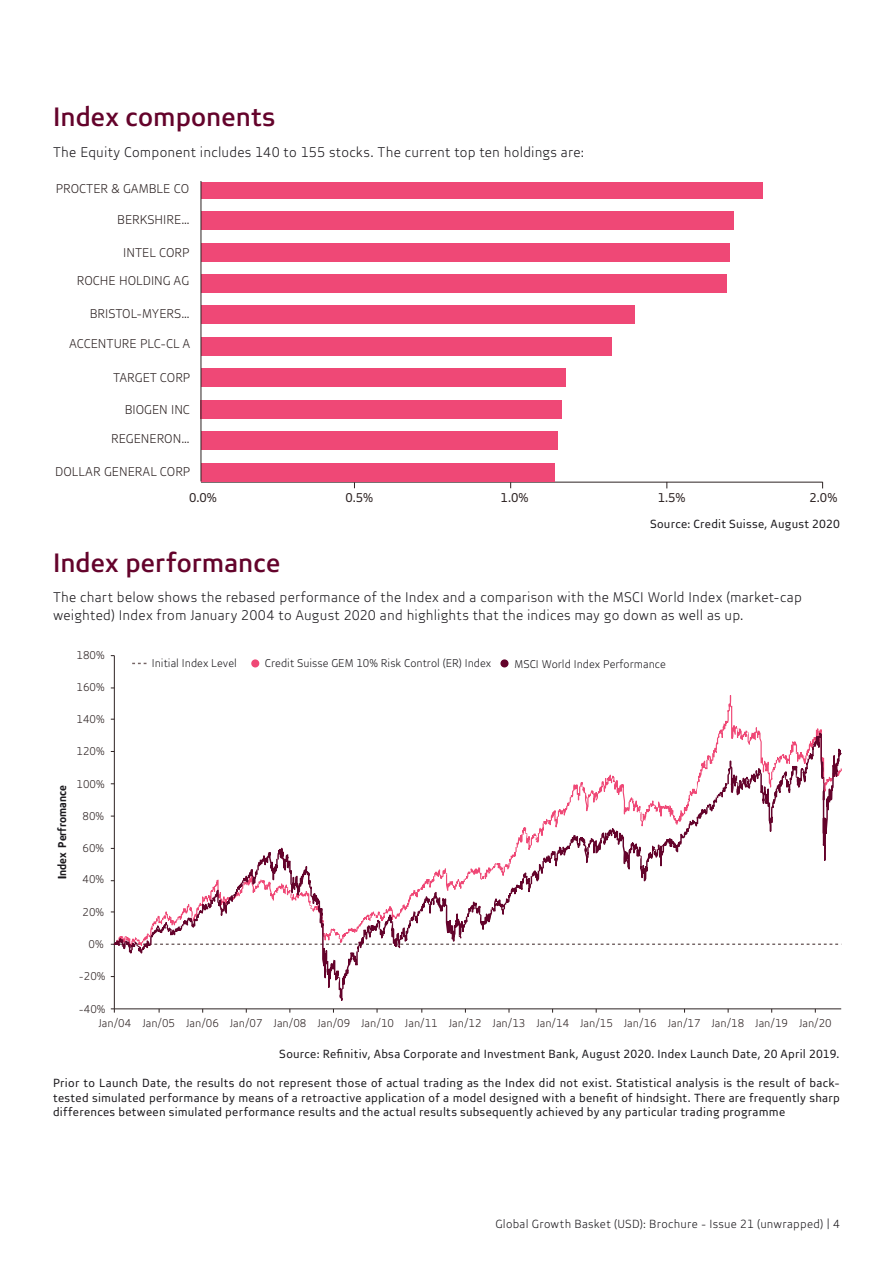
<style>
.page{position:relative;width:893px;height:1263px;background:#fff}
.page>*{position:absolute;margin:0;border:0;box-sizing:border-box;transform-origin:0 0}
.t1{font:500 27px "Brave Sans";letter-spacing:.005em;color:#64032b}
.t2{font:300 14.25px/18px "Brave Sans";letter-spacing:.015em;color:#1b191d}
.t3{font:300 12.9px "Brave Sans";color:#2d2323}
.t4{font:12.9px "Brave Sans";color:#2d2323}
.t5{font:12px/14.4px "Brave Sans";letter-spacing:.02em;color:#1b191d;text-align:justify}
.t6{font:300 12px "Brave Sans";letter-spacing:.02em;color:#1b191d}
.t7{font:700 11.55px "Brave Sans";color:#1b191d;scale:.93 1}
.t8{font:300 11.4px "Brave Sans";color:#2d2323}
.t9{font:300 11.4px "Brave Sans";color:#1b191d}
</style>
<div class="page">
<hr style="left:201px;top:482px;width:622px;height:1px;background:#2d2323">
<div style="left:201px;top:182px;width:561px;height:17px;background:#ef4876"></div>
<div style="left:201px;top:211px;width:533px;height:19px;background:#ef4876"></div>
<div style="left:201px;top:243px;width:529px;height:19px;background:#ef4876"></div>
<div style="left:201px;top:274px;width:526px;height:19px;background:#ef4876"></div>
<div style="left:201px;top:305px;width:434px;height:19px;background:#ef4876"></div>
<div style="left:201px;top:337px;width:411px;height:19px;background:#ef4876"></div>
<div style="left:201px;top:368px;width:364px;height:19px;background:#ef4876"></div>
<div style="left:201px;top:400px;width:361px;height:19px;background:#ef4876"></div>
<div style="left:201px;top:431px;width:357px;height:19px;background:#ef4876"></div>
<div style="left:201px;top:462px;width:353px;height:19px;background:#ef4876"></div>
<hr style="left:201px;top:182px;width:1px;height:299px;background:#2d2323">
<div style="left:251px;top:659px;width:8px;height:8px;background:#ef4876;border-radius:50%"></div>
<div style="left:500px;top:659px;width:8px;height:8px;background:#64032b;border-radius:50%"></div>
<hr style="left:114px;top:1008px;width:727px;height:1px;background:#2d2323">
<hr style="left:114px;top:656px;width:1px;height:353px;background:#2d2323">
<svg style="left:111px;top:1008px;width:4px;height:5px"></svg>
<svg style="left:114px;top:732px;width:728px;height:269px"></svg>
<h1 class="t1" style="left:53px;top:101px;width:224px">Index components</h1>
<p class="t2" style="left:53px;top:143px;width:532px">The Equity Component includes 140 to 155 stocks. The current top ten holdings are:</p>
<p class="t3" style="left:56px;top:181px;width:135px">PROCTER &amp; GAMBLE CO</p>
<p class="t3" style="left:117px;top:212px;width:74px">BERKSHIRE…</p>
<p class="t3" style="left:123px;top:245px;width:68px">INTEL CORP</p>
<p class="t3" style="left:77px;top:273px;width:114px">ROCHE HOLDING AG</p>
<p class="t3" style="left:90px;top:306px;width:101px">BRISTOL-MYERS…</p>
<p class="t3" style="left:69px;top:336px;width:123px">ACCENTURE PLC-CL A</p>
<p class="t3" style="left:113px;top:370px;width:79px">TARGET CORP</p>
<p class="t3" style="left:125px;top:402px;width:67px">BIOGEN INC</p>
<p class="t3" style="left:111px;top:431px;width:80px">REGENERON…</p>
<p class="t3" style="left:55px;top:463px;width:137px">DOLLAR GENERAL CORP</p>
<p class="t4" style="left:189px;top:490px;width:29px">0.0%</p>
<p class="t4" style="left:345px;top:490px;width:29px">0.5%</p>
<p class="t4" style="left:501px;top:490px;width:29px">1.0%</p>
<p class="t4" style="left:658px;top:490px;width:29px">1.5%</p>
<p class="t4" style="left:809px;top:490px;width:29px">2.0%</p>
<p class="t5" style="left:650px;top:517px;width:191px">Source: Credit Suisse, August 2020</p>
<h1 class="t1" style="left:53px;top:546px;width:229px">Index performance</h1>
<p class="t2" style="left:53px;top:588px;width:750px">The chart below shows the rebased performance of the Index and a comparison with the MSCI World Index (market-cap weighted) Index from January 2004 to August 2020 and highlights that the indices may go down as well as up.</p>
<p class="t7" style="left:55px;top:879px;width:102px;rotate:-90deg">Index Perfromance</p>
<p class="t8" style="left:77px;top:649px;width:30px">180%</p>
<p class="t8" style="left:77px;top:680px;width:30px">160%</p>
<p class="t8" style="left:77px;top:712px;width:30px">140%</p>
<p class="t8" style="left:77px;top:745px;width:30px">120%</p>
<p class="t8" style="left:77px;top:777px;width:30px">100%</p>
<p class="t8" style="left:83px;top:809px;width:23px">80%</p>
<p class="t8" style="left:83px;top:841px;width:23px">60%</p>
<p class="t8" style="left:83px;top:873px;width:23px">40%</p>
<p class="t8" style="left:83px;top:905px;width:23px">20%</p>
<p class="t8" style="left:89px;top:937px;width:17px">0%</p>
<p class="t8" style="left:79px;top:970px;width:28px">-20%</p>
<p class="t8" style="left:79px;top:1002px;width:28px">-40%</p>
<p class="t9" style="left:152px;top:656px;width:87px">Initial Index Level</p>
<p class="t9" style="left:265px;top:656px;width:228px">Credit Suisse GEM 10% Risk Control (ER) Index</p>
<p class="t9" style="left:515px;top:657px;width:153px">MSCI World Index Performance</p>
<p class="t8" style="left:98px;top:1016px;width:735px">Jan/04 Jan/05 Jan/06 Jan/07 Jan/08 Jan/09 Jan/10 Jan/11 Jan/12 Jan/13 Jan/14 Jan/15 Jan/16 Jan/17 Jan/18 Jan/19 Jan/20</p>
<p class="t5" style="left:279px;top:1047px;width:561px">Source: Refinitiv, Absa Corporate and Investment Bank, August 2020. Index Launch Date, 20 April 2019.</p>
<p class="t5" style="left:53px;top:1075px;width:788px">Prior to Launch Date, the results do not represent those of actual trading as the Index did not exist. Statistical analysis is the result of back&shy;tested simulated performance by means of a retroactive application of a model designed with a benefit of hindsight. There are frequently sharp differences between simulated performance results and the actual results subsequently achieved by any particular trading programme</p>
<p class="t6" style="left:495px;top:1216px;width:346px">Global Growth Basket (USD): Brochure - Issue 21 (unwrapped) | 4</p>
</div>
